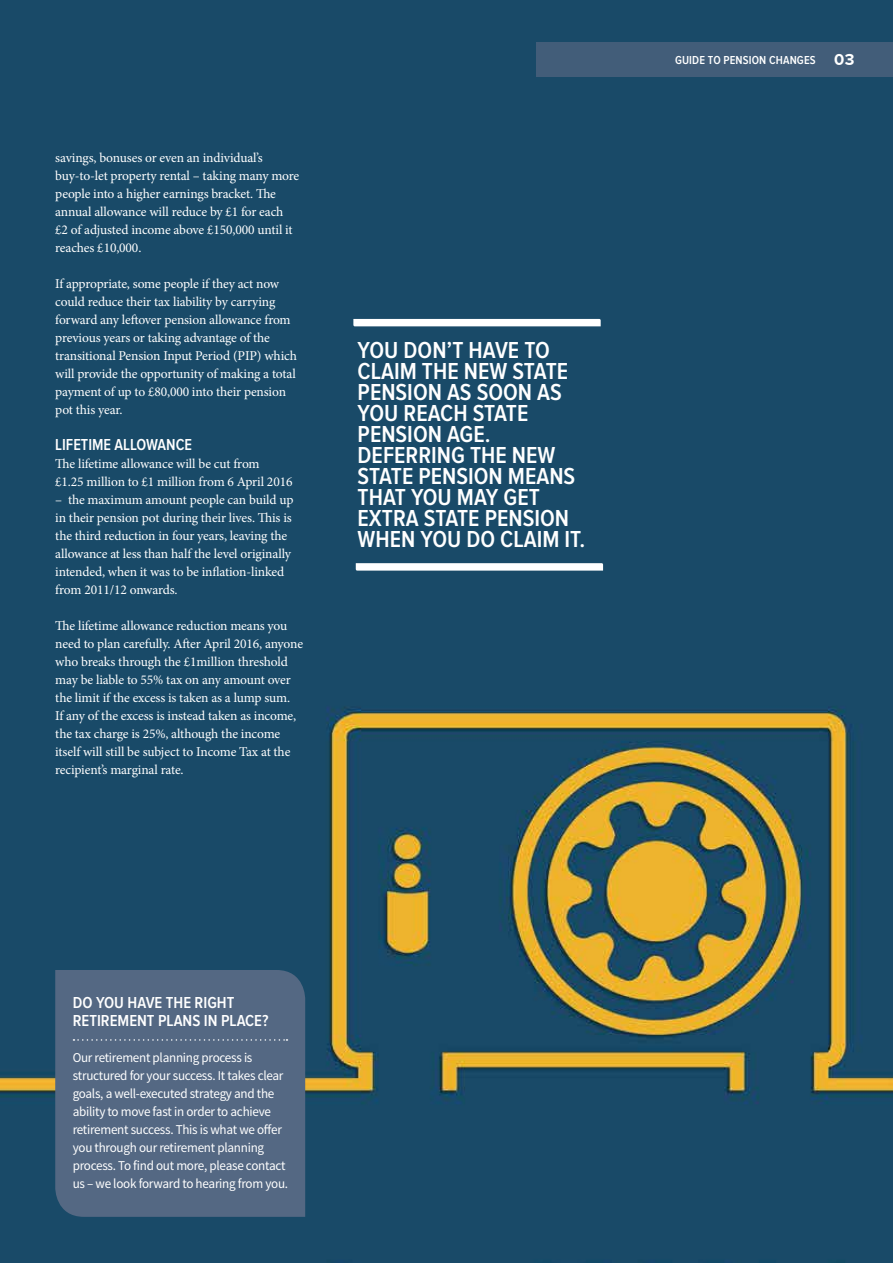
<style>
.page{position:relative;width:893px;height:1263px;background:#fff}
.page>*{position:absolute;margin:0;border:0;box-sizing:border-box;transform-origin:0 0}
.t1{font:600 24px/21px "Proxima Nova Cond";color:#fff}
.t2{font:600 16.5px/18px "Proxima Nova Cond";color:#fff}
.t3{font:13.5px/18px "Minion Pro";letter-spacing:-.01em;color:#fff}
.t4{font:13.5px/18px "Source Sans Pro";letter-spacing:-.02em;color:#fff}
.t5{font:600 12px "Proxima Nova Cond";letter-spacing:.01em;color:#fff}
.s1{font-family:"Proxima Nova";font-weight:700;font-size:16.5px}
</style>
<div class="page">
<img style="left:0;top:0;width:893px;height:1263px">
<div style="left:537px;top:43px;width:356px;height:34px;background:#425d79"></div>
<div style="left:55px;top:970px;width:250px;height:247px;background:#546883"></div>
<svg style="left:73px;top:1039px;width:214px;height:2px"></svg>
<svg style="left:353px;top:319px;width:248px;height:7px"></svg>
<svg style="left:356px;top:563px;width:247px;height:8px"></svg>
<p class="t3" style="left:55px;top:149px;width:246px">savings, bonuses or even an individual’s buy-to-let property rental – taking many more people into a higher earnings bracket. The annual allowance will reduce by £1 for each £2 of adjusted income above £150,000 until it reaches £10,000.</p>
<p class="t3" style="left:55px;top:275px;width:243px">If appropriate, some people if they act now could reduce their tax liability by carrying forward any leftover pension allowance from previous years or taking advantage of the transitional Pension Input Period (PIP) which will provide the opportunity of making a total payment of up to £80,000 into their pension pot this year.</p>
<p class="t2" style="left:55px;top:436px;width:138px">LIFETIME ALLOWANCE</p>
<p class="t3" style="left:55px;top:455px;width:239px">The lifetime allowance will be cut from<br>£1.25 million to £1 million from 6 April 2016</p>
<p class="t3" style="left:55px;top:491px;width:240px">– the maximum amount people can build up in their pension pot during their lives. This is the third reduction in four years, leaving the allowance at less than half the level originally intended, when it was to be inflation-linked from 2011/12 onwards.</p>
<p class="t3" style="left:55px;top:617px;width:249px">The lifetime allowance reduction means you need to plan carefully. After April 2016, anyone who breaks through the £1million threshold may be liable to 55% tax on any amount over the limit if the excess is taken as a lump sum.<br>If any of the excess is instead taken as income, the tax charge is 25%, although the income itself will still be subject to Income Tax at the recipient’s marginal rate.</p>
<h1 class="t1" style="left:358px;top:341px;width:229px">YOU DON’T HAVE TO<br>CLAIM THE NEW STATE<br>PENSION AS SOON AS<br>YOU REACH STATE<br>PENSION AGE.<br>DEFERRING THE NEW<br>STATE PENSION MEANS<br>THAT YOU MAY GET<br>EXTRA STATE PENSION<br>WHEN YOU DO CLAIM IT.</h1>
<p class="t2" style="left:73px;top:994px;width:197px">DO YOU HAVE THE RIGHT<br>RETIREMENT PLANS IN PLACE?</p>
<p class="t4" style="left:73px;top:1049px;width:217px">Our retirement planning process is structured for your success. It takes clear goals, a well-executed strategy and the ability to move fast in order to achieve retirement success. This is what we offer you through our retirement planning process. To find out more, please contact us – we look forward to hearing from you.</p>
<p class="t5" style="left:675px;top:55px;width:181px">GUIDE TO PENSION CHANGES <span class="s1">03</span></p>
</div>
